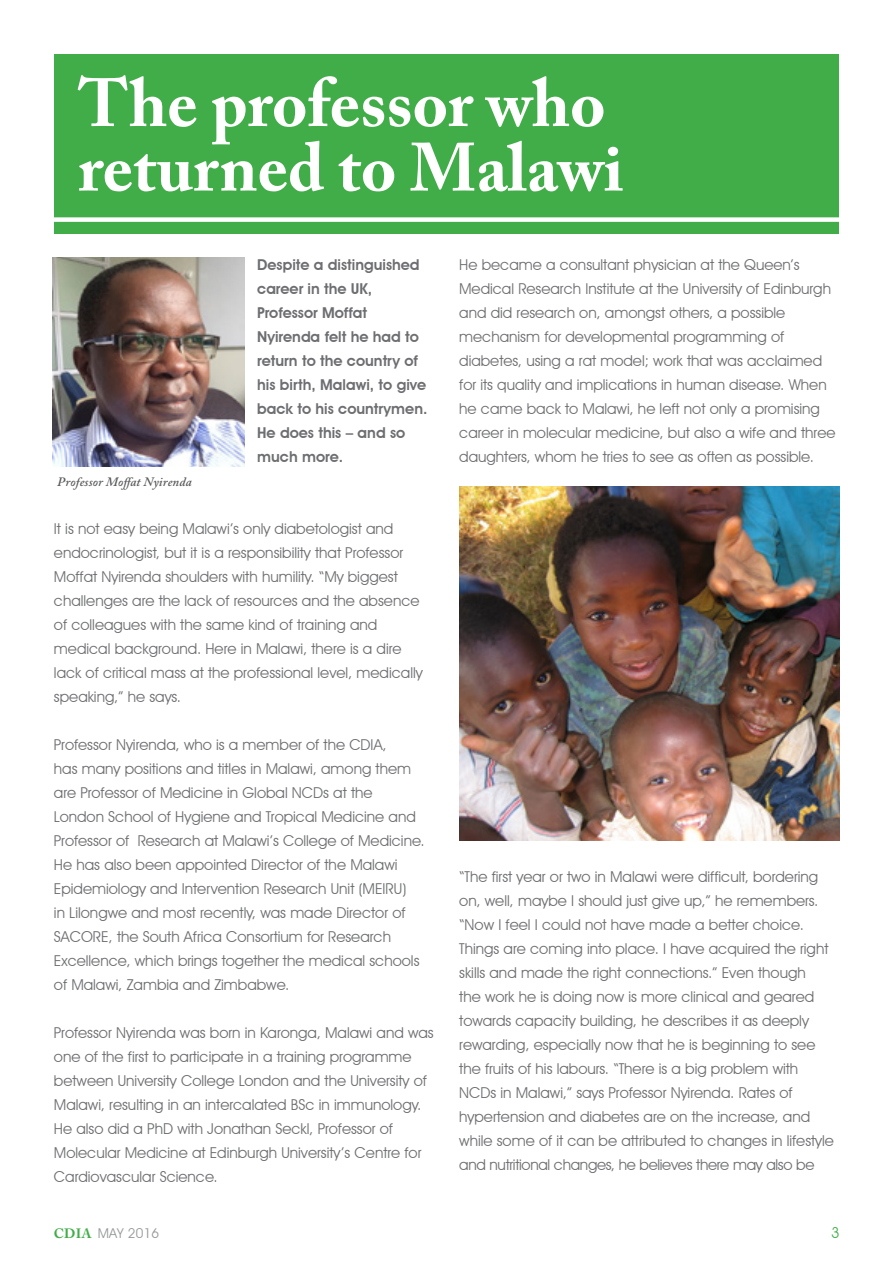
<style>
.page{position:relative;width:893px;height:1263px;background:#fff}
.page>*{position:absolute;margin:0;border:0;box-sizing:border-box;transform-origin:0 0}
.t1{font:700 67.5px/64.5px "Adobe Caslon Pro";color:#fff}
.t2{font:15px/24px "Avant Garde IT Cby BT";color:#6d6e71}
.t3{font:600 15px/24px "Avant Garde IT Cby BT";color:#6d6e71}
.t4{font:15px "Avant Garde IT Cby BT";color:#41ad49}
.t5{font:13.5px "Avant Garde IT Cby BT";letter-spacing:.02em;color:#939598}
.t6{font:italic 600 12.75px "Adobe Caslon Pro";letter-spacing:.01em;color:#58595b}
.s1{font-family:"Adobe Caslon Pro";font-weight:700;color:#41ad49}
</style>
<div class="page">
<div style="left:54px;top:54px;width:785px;height:179px;background:#41ad49"></div>
<div style="left:54px;top:217px;width:785px;height:5px;background:#fff"></div>
<img style="left:53px;top:257px;width:191px;height:210px">
<img style="left:459px;top:487px;width:381px;height:354px">
<h1 class="t1" style="left:78px;top:70px;width:547px">The professor who returned to Malawi</h1>
<p class="t6" style="left:57px;top:474px;width:136px">Professor Moffat Nyirenda</p>
<p class="t3" style="left:257px;top:253px;width:172px">Despite a distinguished career in the UK,<br>Professor Moffat<br>Nyirenda felt he had to return to the country of his birth, Malawi, to give back to his countrymen.<br>He does this – and so much more.</p>
<p class="t2" style="left:54px;top:517px;width:370px">It is not easy being Malawi’s only diabetologist and endocrinologist, but it is a responsibility that Professor Moffat Nyirenda shoulders with humility. “My biggest challenges are the lack of resources and the absence of colleagues with the same kind of training and medical background. Here in Malawi, there is a dire lack of critical mass at the professional level, medically speaking,” he says.</p>
<p class="t2" style="left:54px;top:733px;width:372px">Professor Nyirenda, who is a member of the CDIA,<br>has many positions and titles in Malawi, among them are Professor of Medicine in Global NCDs at the London School of Hygiene and Tropical Medicine and Professor of Research at Malawi’s College of Medicine.<br>He has also been appointed Director of the Malawi Epidemiology and Intervention Research Unit (MEIRU)<br>in Lilongwe and most recently, was made Director of SACORE, the South Africa Consortium for Research Excellence, which brings together the medical schools of Malawi, Zambia and Zimbabwe.</p>
<p class="t2" style="left:54px;top:1021px;width:381px">Professor Nyirenda was born in Karonga, Malawi and was one of the first to participate in a training programme between University College London and the University of Malawi, resulting in an intercalated BSc in immunology.<br>He also did a PhD with Jonathan Seckl, Professor of Molecular Medicine at Edinburgh University’s Centre for Cardiovascular Science.</p>
<p class="t2" style="left:459px;top:253px;width:378px">He became a consultant physician at the Queen’s Medical Research Institute at the University of Edinburgh and did research on, amongst others, a possible mechanism for developmental programming of diabetes, using a rat model; work that was acclaimed for its quality and implications in human disease. When he came back to Malawi, he left not only a promising career in molecular medicine, but also a wife and three daughters, whom he tries to see as often as possible.</p>
<p class="t2" style="left:459px;top:865px;width:376px">“The first year or two in Malawi were difficult, bordering on, well, maybe I should just give up,” he remembers. “Now I feel I could not have made a better choice.<br>Things are coming into place. I have acquired the right skills and made the right connections.” Even though<br>the work he is doing now is more clinical and geared towards capacity building, he describes it as deeply rewarding, especially now that he is beginning to see the fruits of his labours. “There is a big problem with NCDs in Malawi,” says Professor Nyirenda. Rates of hypertension and diabetes are on the increase, and while some of it can be attributed to changes in lifestyle and nutritional changes, he believes there may also be</p>
<p class="t5" style="left:54px;top:1224px;width:107px"><span class="s1">CDIA</span> MAY 2016</p>
<p class="t4" style="left:831px;top:1223px;width:10px">3</p>
</div>
